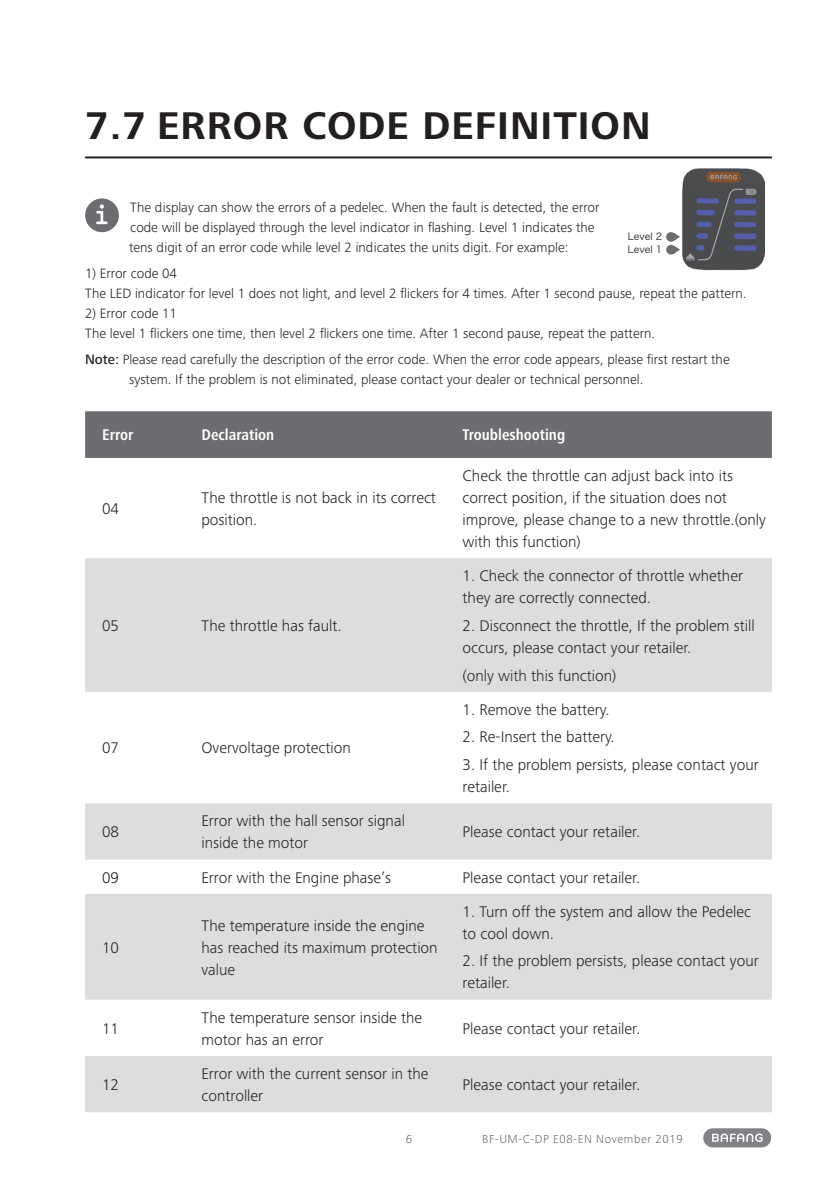
<style>
.page{position:relative;width:840px;height:1191px;background:#fff}
.page>*{position:absolute;margin:0;border:0;box-sizing:border-box;transform-origin:0 0}
.t1{font:700 40px "Frutiger Next Pro";letter-spacing:.025em;color:#231f20}
.t2{font:300 16px/22px "Frutiger Next Pro";color:#231f20}
.t3{font:700 condensed 16px "Frutiger Next Pro";color:#fff}
.t4{font:300 14px/20px "Frutiger Next Pro";color:#231f20}
.t5{font:300 12px "Frutiger Next Pro";letter-spacing:.05em;color:#6c6d70}
.t6{font:9.6px "Hiragino Sans GB W3";color:#231f20}
.s1{font-weight:500}
</style>
<div class="page">
<div style="left:702px;top:1128px;width:68px;height:19px;background:#808285;border-radius:10px"></div>
<svg style="left:712px;top:1133px;width:50px;height:9px"></svg>
<hr style="left:85px;top:156px;width:686px;height:2px;background:#231f20">
<div style="left:85px;top:198px;width:34px;height:34px;background:#6c6d70;border-radius:50%"></div>
<svg style="left:96px;top:204px;width:12px;height:20px"></svg>
<div style="left:85px;top:411px;width:686px;height:47px;background:#6c6d70"></div>
<svg style="left:85px;top:558px;width:686px;height:301px;fill:#dcdddf"></svg>
<div style="left:85px;top:894px;width:686px;height:218px;background:#dcdddf"></div>
<svg style="left:85px;top:999px;width:686px;height:57px"></svg>
<img style="left:682px;top:168px;width:81px;height:103px">
<svg style="left:665px;top:245px;width:10px;height:10px"></svg>
<svg style="left:673px;top:233px;width:6px;height:21px"></svg>
<svg style="left:665px;top:232px;width:10px;height:10px"></svg>
<h1 class="t1" style="left:85px;top:103px;width:566px">7.7 ERROR CODE DEFINITION</h1>
<p class="t4" style="left:129px;top:197px;width:471px">The display can show the errors of a pedelec. When the fault is detected, the error code will be displayed through the level indicator in flashing. Level 1 indicates the tens digit of an error code while level 2 indicates the units digit. For example:</p>
<p class="t4" style="left:85px;top:263px;width:662px">1) Error code 04<br>The LED indicator for level 1 does not light, and level 2 flickers for 4 times. After 1 second pause, repeat the pattern.</p>
<p class="t4" style="left:85px;top:303px;width:571px">2) Error code 11<br>The level 1 flickers one time, then level 2 flickers one time. After 1 second pause, repeat the pattern.</p>
<p class="t4" style="left:129px;top:349px;width:601px;text-indent:-44px"><span class="s1">Note:</span> Please read carefully the description of the error code. When the error code appears, please first restart the system. If the problem is not eliminated, please contact your dealer or technical personnel.</p>
<p class="t6" style="left:627px;top:231px;width:36px">Level 2</p>
<p class="t6" style="left:627px;top:243px;width:36px">Level 1</p>
<p class="t3" style="left:102px;top:426px;width:33px">Error</p>
<p class="t3" style="left:201px;top:426px;width:74px">Declaration</p>
<p class="t3" style="left:462px;top:426px;width:104px">Troubleshooting</p>
<p class="t2" style="left:102px;top:497px;width:18px">04</p>
<p class="t2" style="left:201px;top:486px;width:236px">The throttle is not back in its correct position.</p>
<p class="t2" style="left:102px;top:614px;width:18px">05</p>
<p class="t2" style="left:201px;top:614px;width:142px">The throttle has fault.</p>
<p class="t2" style="left:102px;top:737px;width:18px">07</p>
<p class="t2" style="left:201px;top:737px;width:151px">Overvoltage protection</p>
<p class="t2" style="left:462px;top:464px;width:305px">Check the throttle can adjust back into its correct position, if the situation does not improve, please change to a new throttle.(only with this function)</p>
<p class="t2" style="left:462px;top:565px;width:282px">1. Check the connector of throttle whether they are correctly connected.</p>
<p class="t2" style="left:462px;top:614px;width:293px">2. Disconnect the throttle, If the problem still occurs, please contact your retailer.</p>
<p class="t2" style="left:462px;top:664px;width:155px">(only with this function)</p>
<p class="t2" style="left:462px;top:698px;width:148px">1. Remove the battery.</p>
<p class="t2" style="left:462px;top:726px;width:154px">2. Re-Insert the battery.</p>
<p class="t2" style="left:462px;top:753px;width:297px">3. If the problem persists, please contact your retailer.</p>
<p class="t2" style="left:102px;top:821px;width:18px">08</p>
<p class="t2" style="left:201px;top:810px;width:205px">Error with the hall sensor signal inside the motor</p>
<p class="t2" style="left:462px;top:821px;width:179px">Please contact your retailer.</p>
<p class="t2" style="left:102px;top:866px;width:18px">09</p>
<p class="t2" style="left:201px;top:866px;width:191px">Error with the Engine phase’s</p>
<p class="t2" style="left:462px;top:866px;width:179px">Please contact your retailer.</p>
<p class="t2" style="left:102px;top:936px;width:18px">10</p>
<p class="t2" style="left:201px;top:914px;width:237px">The temperature inside the engine has reached its maximum protection value</p>
<p class="t2" style="left:462px;top:900px;width:290px">1. Turn off the system and allow the Pedelec to cool down.</p>
<p class="t2" style="left:462px;top:950px;width:297px">2. If the problem persists, please contact your retailer.</p>
<p class="t2" style="left:102px;top:1017px;width:18px">11</p>
<p class="t2" style="left:201px;top:1006px;width:222px">The temperature sensor inside the motor has an error</p>
<p class="t2" style="left:462px;top:1017px;width:179px">Please contact your retailer.</p>
<p class="t2" style="left:102px;top:1073px;width:18px">12</p>
<p class="t2" style="left:201px;top:1062px;width:228px">Error with the current sensor in the controller</p>
<p class="t2" style="left:462px;top:1073px;width:179px">Please contact your retailer.</p>
<p class="t5" style="left:405px;top:1132px;width:8px">6</p>
<p class="t5" style="left:482px;top:1132px;width:202px">BF-UM-C-DP E08-EN November 2019</p>
</div>
